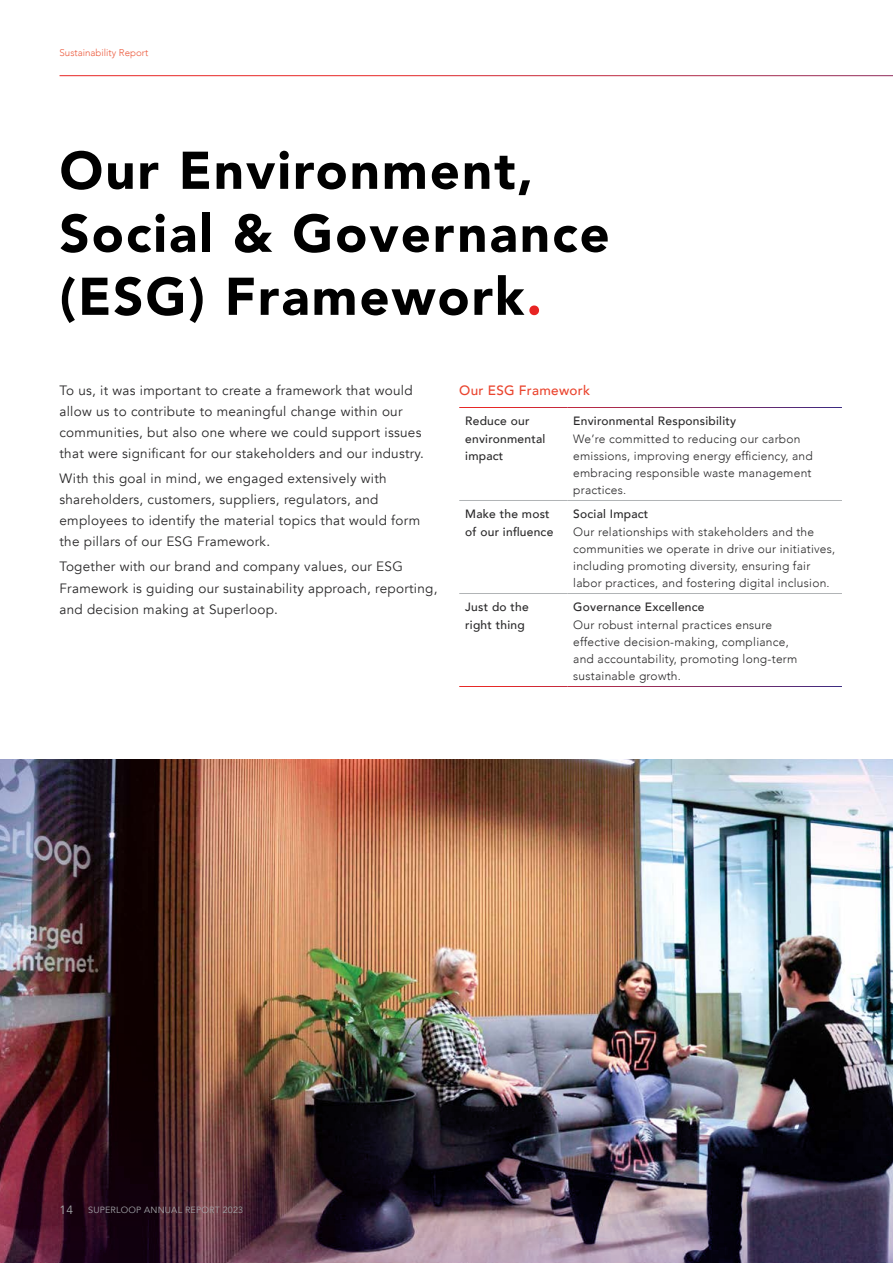
<style>
.page{position:relative;width:893px;height:1263px;background:#fff}
.page>*{position:absolute;margin:0;border:0;box-sizing:border-box;transform-origin:0 0}
.t1{font:900 52.5px/63px "Avenir";letter-spacing:.04em;color:#000}
.t2{font:13.5px/21px "Avenir";letter-spacing:.02em;color:#292829}
.t3{font:500 13.5px "Avenir";letter-spacing:.02em;color:#ea442e}
.t4{font:300 12px/17.2px "Avenir";letter-spacing:.02em;color:#292829}
.t5{font:500 12px/17.2px "Avenir";letter-spacing:.02em;color:#292829}
.t6{font:12px "Avenir";color:#a3a5a8}
.t7{font:300 9.75px "Avenir";color:#ec5c3f}
.t8{font:9px "Avenir";letter-spacing:.02em;color:#a3a5a8}
.s1{color:#e72423}
</style>
<div class="page">
<img style="left:0;top:759px;width:893px;height:280px">
<img style="left:0;top:1039px;width:893px;height:224px">
<hr style="left:459px;top:500px;width:108px;height:1px;background:#b1b4b6">
<hr style="left:567px;top:500px;width:275px;height:1px;background:#b1b4b6">
<hr style="left:459px;top:593px;width:108px;height:1px;background:#b1b4b6">
<hr style="left:567px;top:593px;width:275px;height:1px;background:#b1b4b6">
<p class="t7" style="left:60px;top:47px;width:90px">Sustainability Report</p>
<h1 class="t1" style="left:60px;top:138px;width:552px">Our Environment,<br>Social &amp; Governance (ESG) Framework<span class="s1">.</span></h1>
<p class="t2" style="left:60px;top:380px;width:366px">To us, it was important to create a framework that would allow us to contribute to meaningful change within our communities, but also one where we could support issues that were significant for our stakeholders and our industry.</p>
<p class="t2" style="left:60px;top:468px;width:362px">With this goal in mind, we engaged extensively with shareholders, customers, suppliers, regulators, and employees to identify the material topics that would form the pillars of our ESG Framework.</p>
<p class="t2" style="left:60px;top:557px;width:379px">Together with our brand and company values, our ESG<br>Framework is guiding our sustainability approach, reporting, and decision making at Superloop.</p>
<p class="t3" style="left:459px;top:379px;width:132px">Our ESG Framework</p>
<p class="t5" style="left:465px;top:412px;width:82px">Reduce our environmental impact</p>
<p class="t5" style="left:573px;top:412px;width:164px">Environmental Responsibility</p>
<p class="t4" style="left:573px;top:430px;width:241px">We’re committed to reducing our carbon emissions, improving energy efficiency, and embracing responsible waste management practices.</p>
<p class="t5" style="left:465px;top:505px;width:90px">Make the most of our influence</p>
<p class="t5" style="left:573px;top:505px;width:77px">Social Impact</p>
<p class="t4" style="left:573px;top:523px;width:264px">Our relationships with stakeholders and the communities we operate in drive our initiatives, including promoting diversity, ensuring fair labor practices, and fostering digital inclusion.</p>
<p class="t5" style="left:465px;top:598px;width:65px">Just do the right thing</p>
<p class="t5" style="left:573px;top:598px;width:133px">Governance Excellence</p>
<p class="t4" style="left:573px;top:616px;width:226px">Our robust internal practices ensure effective decision-making, compliance, and accountability, promoting long-term sustainable growth.</p>
<p class="t6" style="left:60px;top:1203px;width:15px">14</p>
<p class="t8" style="left:88px;top:1205px;width:157px">SUPERLOOP ANNUAL REPORT 2023</p>
</div>
